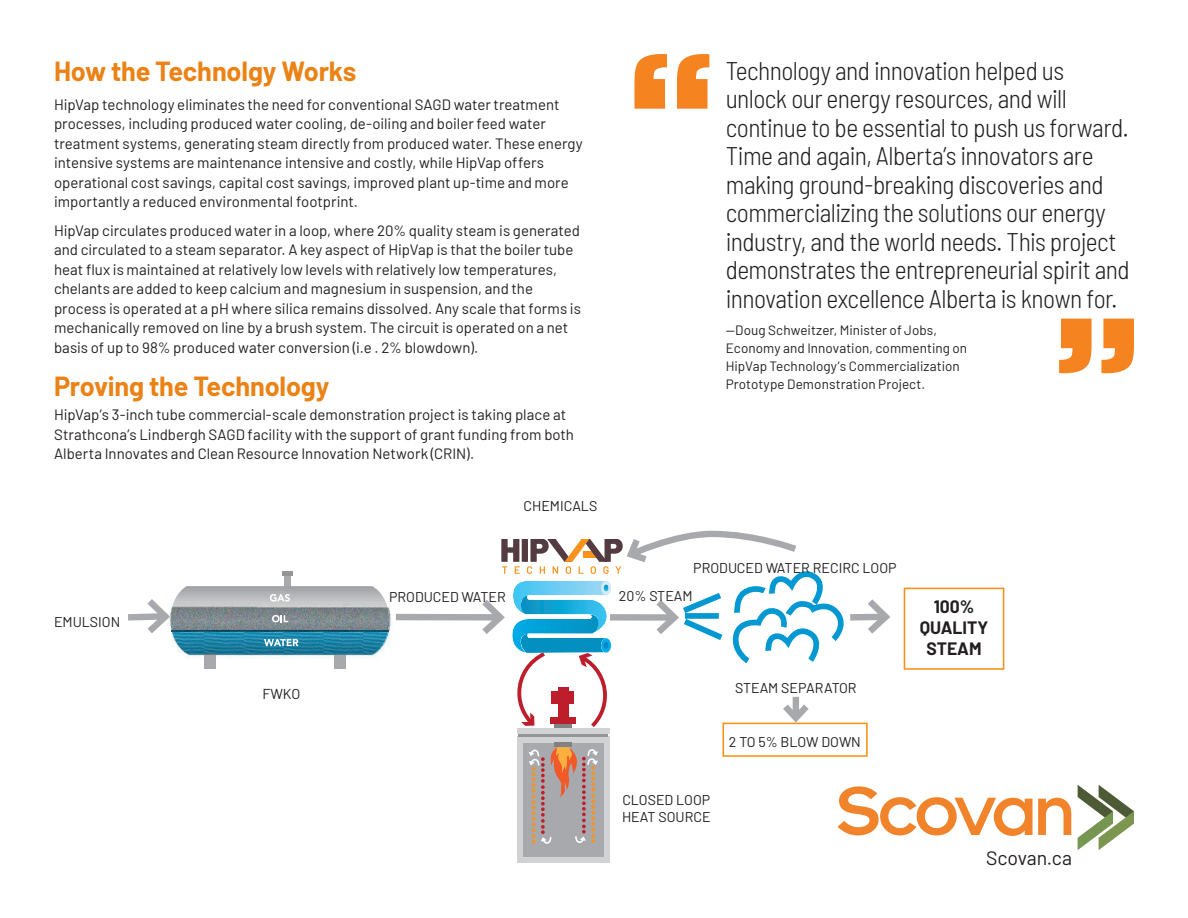
<style>
.page{position:relative;width:1188px;height:918px;background:#fff}
.page>*{position:absolute;margin:0;border:0;box-sizing:border-box;transform-origin:0 0}
.t1{font:700 27px "Barlow";letter-spacing:-.005em;color:#eb8215}
.t2{font:300 semi-condensed 25.5px/28.5px "Barlow";letter-spacing:-.02em;color:#231f20}
.t3{font:19.5px "Barlow";color:#231f20}
.t4{font:700 17.55px/21px "Barlow";color:#231f20;text-align:center}
.t5{font:15px/19.5px "Barlow";color:#231f20}
.t6{font:14.4px "Barlow";color:#231f20}
.t7{font:14.25px/17.1px "Barlow";color:#231f20}
.t8{font:13.5px/18px "Barlow";letter-spacing:.005em;color:#231f20}
</style>
<div class="page">
<div style="left:722px;top:723px;width:146px;height:34px;background:#fff;border:2px solid #f7931d"></div>
<div style="left:517px;top:737px;width:93px;height:126px;background:#d1d2d4"></div>
<div style="left:523px;top:743px;width:81px;height:114px;background:#a8a9ad"></div>
<hr style="left:554px;top:743px;width:18px;height:4px;background:#808285">
<svg style="left:528px;top:747px;width:70px;height:97px"></svg>
<div style="left:517px;top:729px;width:93px;height:5px;background:#d1d2d4"></div>
<hr style="left:518px;top:734px;width:90px;height:3px;background:#939598">
<div style="left:904px;top:588px;width:100px;height:82px;border:2px solid #f7931d"></div>
<svg style="left:128px;top:530px;width:762px;height:201px"></svg>
<svg style="left:634px;top:54px;width:75px;height:55px"></svg>
<svg style="left:1059px;top:319px;width:75px;height:54px"></svg>
<svg style="left:1078px;top:785px;width:56px;height:65px"></svg>
<svg style="left:838px;top:786px;width:233px;height:50px"></svg>
<h1 class="t1" style="left:54px;top:61px;width:304px">How the Technolgy Works</h1>
<p class="t5" style="left:54px;top:93px;width:530px">HipVap technology eliminates the need for conventional SAGD water treatment processes, including produced water cooling, de-oiling and boiler feed water treatment systems, generating steam directly from produced water. These energy intensive systems are maintenance intensive and costly, while HipVap offers operational cost savings, capital cost savings, improved plant up-time and more importantly a reduced environmental footprint.</p>
<p class="t5" style="left:54px;top:219px;width:528px">HipVap circulates produced water in a loop, where 20% quality steam is generated and circulated to a steam separator. A key aspect of HipVap is that the boiler tube heat flux is maintained at relatively low levels with relatively low temperatures, chelants are added to keep calcium and magnesium in suspension, and the process is operated at a pH where silica remains dissolved. Any scale that forms is mechanically removed on line by a brush system. The circuit is operated on a net basis of up to 98% produced water conversion (i.e . 2% blowdown).</p>
<h1 class="t1" style="left:54px;top:376px;width:277px">Proving the Technology</h1>
<p class="t5" style="left:54px;top:404px;width:522px">HipVap’s 3-inch tube commercial-scale demonstration project is taking place at<br>Strathcona’s Lindbergh SAGD facility with the support of grant funding from both<br>Alberta Innovates and Clean Resource Innovation Network (CRIN).</p>
<p class="t7" style="left:54px;top:613px;width:68px">EMULSION</p>
<p class="t6" style="left:262px;top:688px;width:39px">FWKO</p>
<p class="t7" style="left:523px;top:496px;width:75px">CHEMICALS</p>
<p class="t7" style="left:389px;top:587px;width:118px">PRODUCED WATER</p>
<p class="t2" style="left:726px;top:59px;width:405px">Technology and innovation helped us unlock our energy resources, and will continue to be essential to push us forward.<br>Time and again, Alberta’s innovators are making ground-breaking discoveries and commercializing the solutions our energy industry, and the world needs. This project demonstrates the entrepreneurial spirit and innovation excellence Alberta is known for.</p>
<p class="t8" style="left:726px;top:320px;width:243px">—Doug Schweitzer, Minister of Jobs, Economy and Innovation, commenting on HipVap Technology’s Commercialization Prototype Demonstration Project.</p>
<p class="t7" style="left:693px;top:558px;width:205px">PRODUCED WATER RECIRC LOOP</p>
<p class="t7" style="left:619px;top:586px;width:75px">20% STEAM</p>
<p class="t7" style="left:622px;top:790px;width:90px">CLOSED LOOP<br>HEAT SOURCE</p>
<p class="t7" style="left:735px;top:678px;width:123px">STEAM SEPARATOR</p>
<p class="t7" style="left:729px;top:732px;width:133px">2 TO 5% BLOW DOWN</p>
<p class="t4" style="left:920px;top:598px;width:70px">100%<br>QUALITY<br>STEAM</p>
<h3 class="t3" style="left:986px;top:844px;width:87px">Scovan.ca</h3>
</div>
